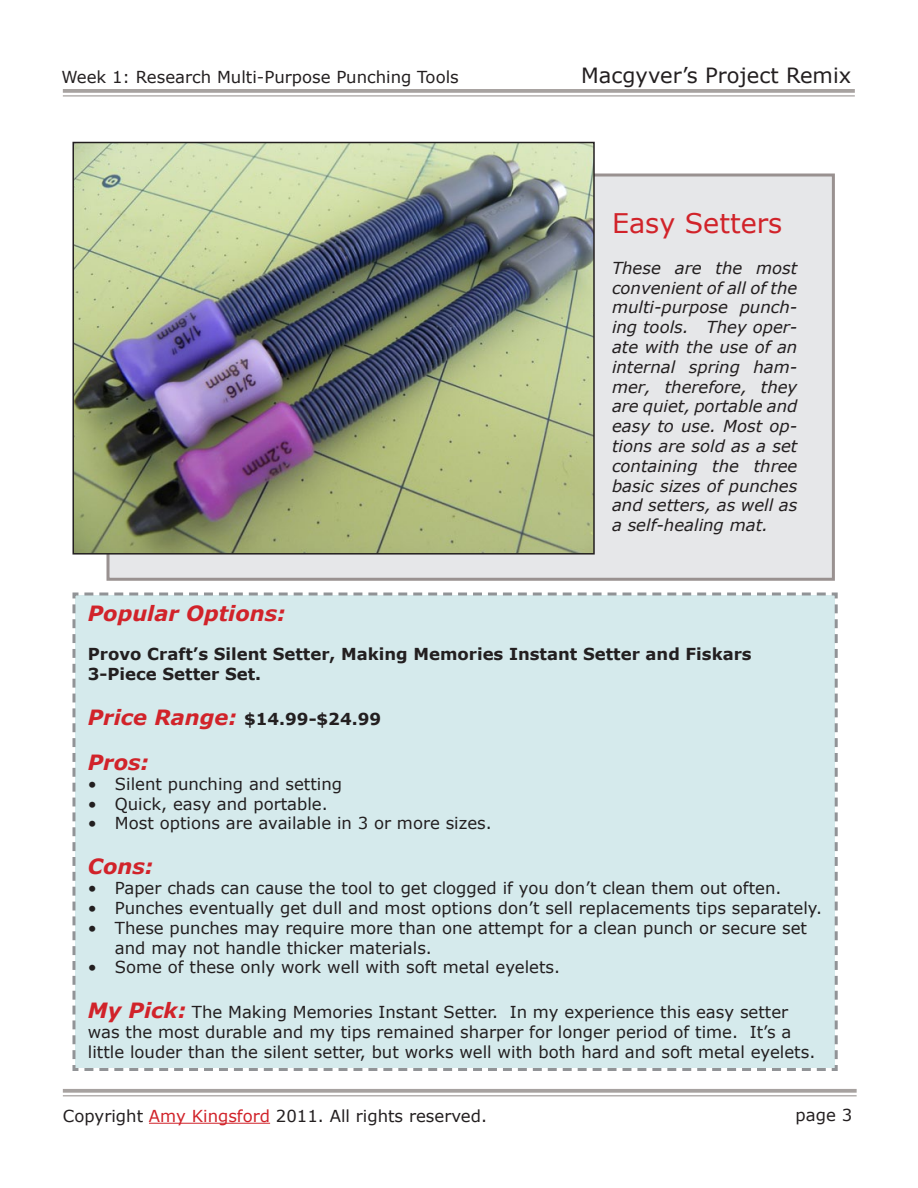
<style>
.page{position:relative;width:918px;height:1188px;background:#fff}
.page>*{position:absolute;margin:0;border:0;box-sizing:border-box;transform-origin:0 0}
.t1{font:27px "Verdana";color:#d1232a}
.t2{font:italic 700 21px "Verdana";color:#d1232a}
.t3{font:21px "Verdana";color:#231f20}
.t4{font:16.5px/19.8px "Verdana";color:#231f20}
.t5{font:italic 16.5px/19.8px "Verdana";color:#231f20;text-align:justify}
.t6{font:700 16.5px/19.8px "Verdana";color:#231f20}
.s1{font-style:italic;font-size:21px;color:#d1232a}
.s2{font-weight:700;font-style:italic;font-size:21px;color:#d1232a}
.s3{color:#d1232a}
</style>
<div class="page">
<svg style="left:63px;top:1089px;width:794px;height:4px;background:#aea9a7"></svg>
<hr style="left:63px;top:1095px;width:794px;height:1px;background:#a7a2a0">
<svg style="left:63px;top:89px;width:792px;height:4px;background:#aca7a5"></svg>
<hr style="left:63px;top:95px;width:792px;height:2px;background:#a7a2a0">
<hr style="left:149px;top:1123px;width:121px;height:1px;background:#d1232a">
<div style="left:72px;top:592px;width:766px;height:479px;background:#d5eaec"></div>
<div style="left:106px;top:174px;width:729px;height:407px;background:#e6e7e9;border:3px solid #999190"></div>
<img style="left:75px;top:145px;width:517px;height:407px">
<div style="left:72px;top:142px;width:523px;height:413px;border:2px solid #231f20"></div>
<p class="t4" style="left:61px;top:67px;width:399px">Week 1: Research Multi-Purpose Punching Tools</p>
<p class="t3" style="left:581px;top:61px;width:271px">Macgyver’s Project Remix</p>
<p class="t1" style="left:612px;top:205px;width:172px">Easy Setters</p>
<p class="t5" style="left:612px;top:258px;width:187px">These are the most convenient of all of the multi-purpose punch&shy;ing tools. They oper&shy;ate with the use of an internal spring ham&shy;mer, therefore, they are quiet, portable and easy to use. Most op&shy;tions are sold as a set containing the three basic sizes of punches and setters, as well as a self-healing mat.</p>
<p class="t2" style="left:88px;top:599px;width:199px">Popular Options:</p>
<p class="t6" style="left:88px;top:644px;width:665px">Provo Craft’s Silent Setter, Making Memories Instant Setter and Fiskars<br>3-Piece Setter Set.</p>
<p class="t6" style="left:88px;top:709px;width:295px"><span class="s1">Price Range:</span> $14.99-$24.99</p>
<p class="t2" style="left:88px;top:749px;width:63px">Pros:</p>
<p class="t4" style="left:88px;top:774px;width:256px">• Silent punching and setting</p>
<p class="t4" style="left:88px;top:793px;width:241px">• Quick, easy and portable.</p>
<p class="t4" style="left:88px;top:813px;width:405px">• Most options are available in 3 or more sizes.</p>
<p class="t2" style="left:88px;top:853px;width:67px">Cons:</p>
<p class="t4" style="left:88px;top:878px;width:695px">• Paper chads can cause the tool to get clogged if you don’t clean them out often.</p>
<p class="t4" style="left:88px;top:898px;width:736px">• Punches eventually get dull and most options don’t sell replacements tips separately.</p>
<p class="t4" style="left:115px;top:918px;width:694px;text-indent:-27px">• These punches may require more than one attempt for a clean punch or secure set and may not handle thicker materials.</p>
<p class="t4" style="left:88px;top:957px;width:474px">• Some of these only work well with soft metal eyelets.</p>
<p class="t4" style="left:88px;top:1002px;width:729px"><span class="s2">My Pick:</span> The Making Memories Instant Setter. In my experience this easy setter was the most durable and my tips remained sharper for longer period of time. It’s a little louder than the silent setter, but works well with both hard and soft metal eyelets.</p>
<p class="t4" style="left:63px;top:1106px;width:426px">Copyright <span class="s3">Amy Kingsford</span> 2011. All rights reserved.</p>
<p class="t4" style="left:796px;top:1105px;width:58px">page 3</p>
</div>
